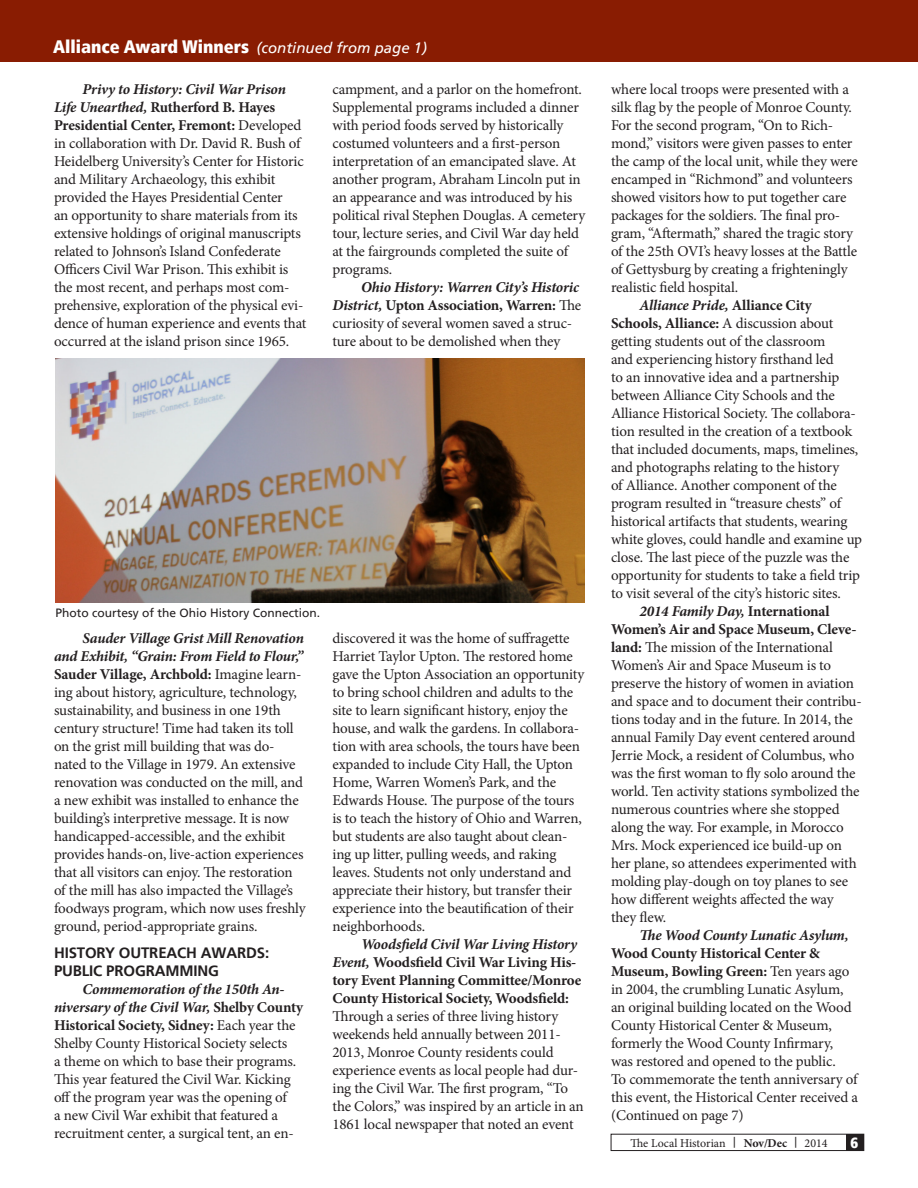
<style>
.page{position:relative;width:918px;height:1188px;background:#fff}
.page>*{position:absolute;margin:0;border:0;box-sizing:border-box;transform-origin:0 0}
.t1{font:900 condensed 18px "Frutiger LT";color:#fff}
.t2{font:15px/18px "Minion Pro";letter-spacing:-.01em;color:#231f20}
.t3{font:700 15px/18px "Minion Pro";letter-spacing:-.01em;color:#231f20}
.t4{font:italic 700 15px "Minion Pro";letter-spacing:-.015em;color:#231f20}
.t5{font:700 15px/18px "Frutiger LT";letter-spacing:-.01em;color:#231f20}
.t6{font:900 condensed 15px "Frutiger LT";color:#fff}
.t7{font:12px "Frutiger LT";color:#231f20}
.t8{font:12px "Minion Pro";color:#231f20}
.s1{font-weight:400;font-style:italic;font-stretch:normal;font-size:15px}
.s2{font-weight:700;font-style:italic}
.s3{font-weight:700}
.s4{font-style:italic}
.s5{font-style:normal}
.s6{font-weight:400}
.s7{font-family:"Arial Unicode MS"}
</style>
<div class="page">
<div style="left:611px;top:1134px;width:253px;height:17px;border:1px solid #231f20"></div>
<div style="left:846px;top:1134px;width:18px;height:16px;background:#231f20"></div>
<div style="left:0;top:0;width:918px;height:61px;background:#891c02"></div>
<img style="left:56px;top:358px;width:529px;height:244px">
<p class="t1" style="left:53px;top:36px;width:376px">Alliance Award Winners <span class="s1">(continued from page 1)</span></p>
<p class="t2" style="left:54px;top:80px;width:254px;text-indent:28px"><span class="s2">Privy to History: Civil War Prison Life Unearthed,</span> <span class="s3">Rutherford B. Hayes Presidential Center, Fremont:</span> Developed in collaboration with Dr. David R. Bush of Heidelberg University’s Center for Historic and Military Archaeology, this exhibit provided the Hayes Presidential Center<br>an opportunity to share materials from its extensive holdings of original manuscripts related to Johnson’s Island Confederate Officers Civil War Prison. This exhibit is the most recent, and perhaps most com&shy;prehensive, exploration of the physical evi&shy;dence of human experience and events that occurred at the island prison since 1965.</p>
<p class="t2" style="left:333px;top:80px;width:254px">campment, and a parlor on the homefront.<br>Supplemental programs included a dinner with period foods served by historically costumed volunteers and a first-person interpretation of an emancipated slave. At another program, Abraham Lincoln put in an appearance and was introduced by his political rival Stephen Douglas. A cemetery tour, lecture series, and Civil War day held at the fairgrounds completed the suite of programs.</p>
<p class="t2" style="left:333px;top:278px;width:250px;text-indent:28px"><span class="s2">Ohio History: Warren City’s Historic District,</span> <span class="s3">Upton Association, Warren:</span> The curiosity of several women saved a struc&shy;ture about to be demolished when they</p>
<p class="t7" style="left:56px;top:606px;width:266px">Photo courtesy of the Ohio History Connection.</p>
<p class="t2" style="left:54px;top:630px;width:253px;text-indent:28px"><span class="s2">Sauder Village Grist Mill Renovation and Exhibit, “Grain: From Field to Flour,” </span><span class="s3">Sauder Village, Archbold:</span> Imagine learn&shy;ing about history, agriculture, technology, sustainability, and business in one 19th century structure! Time had taken its toll on the grist mill building that was do&shy;nated to the Village in 1979. An extensive renovation was conducted on the mill, and a new exhibit was installed to enhance the building’s interpretive message. It is now handicapped-accessible, and the exhibit provides hands-on, live-action experiences that all visitors can enjoy. The restoration of the mill has also impacted the Village’s foodways program, which now uses freshly ground, period-appropriate grains.</p>
<p class="t5" style="left:54px;top:944px;width:217px">HISTORY OUTREACH AWARDS:<br>PUBLIC PROGRAMMING</p>
<p class="t2" style="left:54px;top:981px;width:251px;text-indent:28px"><span class="s2">Commemoration of the 150th An&shy;niversary of the Civil War,</span> <span class="s3">Shelby County Historical Society, Sidney:</span> Each year the Shelby County Historical Society selects<br>a theme on which to base their programs.<br>This year featured the Civil War. Kicking off the program year was the opening of<br>a new Civil War exhibit that featured a recruitment center, a surgical tent, an en-</p>
<p class="t2" style="left:333px;top:630px;width:253px">discovered it was the home of suffragette Harriet Taylor Upton. The restored home gave the Upton Association an opportunity to bring school children and adults to the site to learn significant history, enjoy the house, and walk the gardens. In collabora&shy;tion with area schools, the tours have been expanded to include City Hall, the Upton Home, Warren Women’s Park, and the Edwards House. The purpose of the tours is to teach the history of Ohio and Warren, but students are also taught about clean&shy;ing up litter, pulling weeds, and raking leaves. Students not only understand and appreciate their history, but transfer their experience into the beautification of their neighborhoods.</p>
<p class="t3" style="left:333px;top:935px;width:250px;text-indent:28px"><span class="s4">Woodsfield Civil War Living History Event,</span> Woodsfield Civil War Living His&shy;tory Event Planning Committee/Monroe County Historical Society, Woodsfield:</p>
<p class="t2" style="left:333px;top:1008px;width:253px">Through a series of three living history weekends held annually between 2011- 2013, Monroe County residents could experience events as local people had dur&shy;ing the Civil War. The first program, “To the Colors,” was inspired by an article in an 1861 local newspaper that noted an event</p>
<p class="t2" style="left:611px;top:80px;width:240px">where local troops were presented with a</p>
<p class="t2" style="left:611px;top:98px;width:243px">silk flag by the people of Monroe County.</p>
<p class="t2" style="left:611px;top:116px;width:224px">For the second program, “On to Rich-</p>
<p class="t2" style="left:611px;top:134px;width:243px">mond,” visitors were given passes to enter</p>
<p class="t2" style="left:611px;top:152px;width:248px">the camp of the local unit, while they were</p>
<p class="t2" style="left:611px;top:170px;width:243px">encamped in “Richmond” and volunteers</p>
<p class="t2" style="left:611px;top:188px;width:237px">showed visitors how to put together care</p>
<p class="t2" style="left:611px;top:206px;width:231px">packages for the soldiers. The final pro-</p>
<p class="t2" style="left:611px;top:224px;width:244px">gram, “Aftermath,” shared the tragic story</p>
<p class="t2" style="left:611px;top:242px;width:248px">of the 25th OVI’s heavy losses at the Battle</p>
<p class="t2" style="left:611px;top:260px;width:238px">of Gettysburg by creating a frighteningly</p>
<p class="t2" style="left:611px;top:278px;width:129px">realistic field hospital.</p>
<p class="t4" style="left:639px;top:294px;width:174px">Alliance Pride, <span class="s5">Alliance City</span></p>
<p class="t3" style="left:611px;top:314px;width:224px">Schools, Alliance: <span class="s6">A discussion about</span></p>
<p class="t2" style="left:611px;top:332px;width:216px">getting students out of the classroom</p>
<p class="t2" style="left:611px;top:350px;width:224px">and experiencing history firsthand led</p>
<p class="t2" style="left:611px;top:368px;width:230px">to an innovative idea and a partnership</p>
<p class="t2" style="left:611px;top:386px;width:225px">between Alliance City Schools and the</p>
<p class="t2" style="left:611px;top:404px;width:246px">Alliance Historical Society. The collabora-</p>
<p class="t2" style="left:611px;top:422px;width:243px">tion resulted in the creation of a textbook</p>
<p class="t2" style="left:611px;top:440px;width:249px">that included documents, maps, timelines,</p>
<p class="t2" style="left:611px;top:458px;width:230px">and photographs relating to the history</p>
<p class="t2" style="left:611px;top:476px;width:228px">of Alliance. Another component of the</p>
<p class="t2" style="left:611px;top:494px;width:232px">program resulted in “treasure chests” of</p>
<p class="t2" style="left:611px;top:512px;width:238px">historical artifacts that students, wearing</p>
<p class="t2" style="left:611px;top:530px;width:253px">white gloves, could handle and examine up</p>
<p class="t2" style="left:611px;top:548px;width:240px">close. The last piece of the puzzle was the</p>
<p class="t2" style="left:611px;top:566px;width:250px">opportunity for students to take a field trip</p>
<p class="t2" style="left:611px;top:584px;width:231px">to visit several of the city’s historic sites.</p>
<p class="t4" style="left:639px;top:600px;width:192px">2014 Family Day, <span class="s5">International</span></p>
<p class="t3" style="left:611px;top:620px;width:247px">Women’s Air and Space Museum, Cleve-</p>
<p class="t2" style="left:611px;top:638px;width:223px"><span class="s3">land:</span> The mission of the International</p>
<p class="t2" style="left:611px;top:656px;width:222px">Women’s Air and Space Museum is to</p>
<p class="t2" style="left:611px;top:674px;width:244px">preserve the history of women in aviation</p>
<p class="t2" style="left:611px;top:692px;width:252px">and space and to document their contribu-</p>
<p class="t2" style="left:611px;top:710px;width:243px">tions today and in the future. In 2014, the</p>
<p class="t2" style="left:611px;top:728px;width:246px">annual Family Day event centered around</p>
<p class="t2" style="left:611px;top:746px;width:245px">Jerrie Mock, a resident of Columbus, who</p>
<p class="t2" style="left:611px;top:764px;width:246px">was the first woman to fly solo around the</p>
<p class="t2" style="left:611px;top:782px;width:250px">world. Ten activity stations symbolized the</p>
<p class="t2" style="left:611px;top:800px;width:230px">numerous countries where she stopped</p>
<p class="t2" style="left:611px;top:818px;width:234px">along the way. For example, in Morocco</p>
<p class="t2" style="left:611px;top:836px;width:233px">Mrs. Mock experienced ice build-up on</p>
<p class="t2" style="left:611px;top:854px;width:247px">her plane, so attendees experimented with</p>
<p class="t2" style="left:611px;top:872px;width:239px">molding play-dough on toy planes to see</p>
<p class="t2" style="left:611px;top:890px;width:224px">how different weights affected the way</p>
<p class="t2" style="left:611px;top:908px;width:57px">they flew.</p>
<p class="t4" style="left:639px;top:924px;width:211px">The Wood County Lunatic Asylum,</p>
<p class="t2" style="left:611px;top:944px;width:249px"><span class="s3">Wood County Historical Center &amp; Museum, Bowling Green:</span> Ten years ago in 2004, the crumbling Lunatic Asylum, an original building located on the Wood County Historical Center &amp; Museum, formerly the Wood County Infirmary, was restored and opened to the public.<br>To commemorate the tenth anniversary of this event, the Historical Center received a (Continued on page 7)</p>
<p class="t8" style="left:630px;top:1135px;width:199px">The Local Historian <span class="s7">ᅵ</span> <span class="s3">Nov/Dec</span> <span class="s7">ᅵ</span> 2014</p>
<p class="t6" style="left:851px;top:1133px;width:9px">6</p>
</div>
